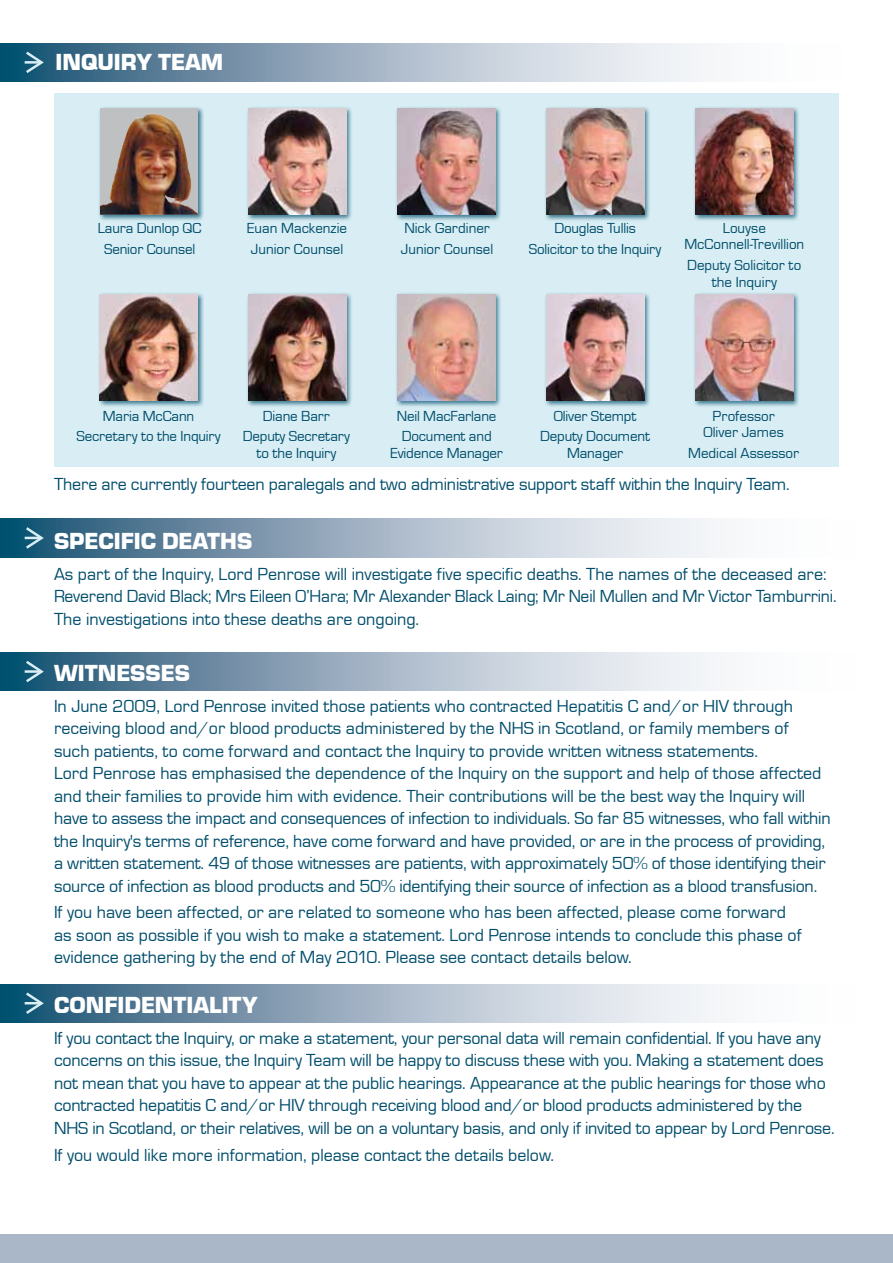
<style>
.page{position:relative;width:893px;height:1263px;background:#fff}
.page>*{position:absolute;margin:0;border:0;box-sizing:border-box;transform-origin:0 0}
.t1{font:900 24px "Eurostar";color:#fff}
.t2{font:18px/22.5px "Eurostar";color:#004d6b}
.t3{font:15px/20.7px "Eurostar";letter-spacing:-.005em;color:#004d6b;text-align:center}
</style>
<div class="page">
<svg style="left:0;top:519px;width:723px;height:38px;background:#98aebf"></svg>
<svg style="left:23px;top:525px;width:23px;height:26px"></svg>
<svg style="left:0;top:652px;width:723px;height:39px;background:#98aebf"></svg>
<svg style="left:23px;top:658px;width:23px;height:27px"></svg>
<svg style="left:0;top:984px;width:723px;height:38px;background:#98aebf"></svg>
<svg style="left:23px;top:990px;width:23px;height:26px"></svg>
<svg style="left:0;top:43px;width:712px;height:38px;background:#98aebf"></svg>
<svg style="left:23px;top:49px;width:23px;height:26px"></svg>
<div style="left:54px;top:94px;width:785px;height:373px;background:#d9eef4"></div>
<div style="left:97px;top:106px;width:107px;height:115px;background:#004d6b;opacity:.75"></div>
<div style="left:100px;top:108px;width:98px;height:107px;background:#bfc0c1"></div>
<img style="left:100px;top:113px;width:98px;height:102px">
<div style="left:246px;top:106px;width:107px;height:115px;background:#004d6b;opacity:.75"></div>
<img style="left:249px;top:108px;width:98px;height:107px">
<div style="left:395px;top:106px;width:107px;height:115px;background:#004d6b;opacity:.75"></div>
<img style="left:398px;top:108px;width:97px;height:107px">
<div style="left:544px;top:106px;width:107px;height:115px;background:#004d6b;opacity:.75"></div>
<img style="left:546px;top:108px;width:98px;height:107px">
<div style="left:693px;top:106px;width:107px;height:115px;background:#004d6b;opacity:.75"></div>
<img style="left:695px;top:108px;width:98px;height:107px">
<div style="left:544px;top:292px;width:107px;height:116px;background:#004d6b;opacity:.75"></div>
<img style="left:546px;top:295px;width:98px;height:106px">
<div style="left:395px;top:292px;width:107px;height:116px;background:#004d6b;opacity:.75"></div>
<img style="left:398px;top:295px;width:97px;height:106px">
<div style="left:246px;top:292px;width:107px;height:116px;background:#004d6b;opacity:.75"></div>
<img style="left:249px;top:295px;width:98px;height:106px">
<div style="left:97px;top:292px;width:107px;height:116px;background:#004d6b;opacity:.75"></div>
<img style="left:100px;top:295px;width:98px;height:106px">
<div style="left:693px;top:292px;width:107px;height:116px;background:#004d6b;opacity:.75"></div>
<img style="left:695px;top:295px;width:98px;height:106px">
<div style="left:0;top:1234px;width:893px;height:29px;background:#a9b7c8"></div>
<h1 class="t1" style="left:56px;top:47px;width:169px">INQUIRY TEAM</h1>
<p class="t3" style="left:98px;top:217px;width:105px">Laura Dunlop QC<br>Senior Counsel</p>
<p class="t3" style="left:401px;top:217px;width:94px;text-align:left">Nick Gardiner<br>Junior Counsel</p>
<p class="t3" style="left:529px;top:217px;width:134px">Douglas Tullis<br>Solicitor to the Inquiry</p>
<p class="t3" style="left:247px;top:217px;width:101px;text-align:left">Euan Mackenzie<br>Junior Counsel</p>
<p class="t3" style="left:684px;top:219px;width:121px;line-height:16.5px">Louyse<br>McConnell-Trevillion</p>
<p class="t3" style="left:687px;top:257px;width:116px;line-height:16.5px">Deputy Solicitor to the Inquiry</p>
<p class="t3" style="left:76px;top:405px;width:146px">Maria McCann<br>Secretary to the Inquiry</p>
<p class="t3" style="left:243px;top:405px;width:109px">Diane Barr<br>Deputy Secretary</p>
<p class="t3" style="left:256px;top:442px;width:81px">to the Inquiry</p>
<p class="t3" style="left:397px;top:405px;width:101px">Neil MacFarlane<br>Document and</p>
<p class="t3" style="left:390px;top:442px;width:114px">Evidence Manager</p>
<p class="t3" style="left:540px;top:405px;width:111px">Oliver Stempt<br>Deputy Document</p>
<p class="t3" style="left:567px;top:442px;width:58px">Manager</p>
<p class="t3" style="left:703px;top:407px;width:82px;line-height:16.5px">Professor<br>Oliver James</p>
<p class="t3" style="left:688px;top:442px;width:112px">Medical Assessor</p>
<p class="t2" style="left:54px;top:472px;width:737px">There are currently fourteen paralegals and two administrative support staff within the Inquiry Team.</p>
<h1 class="t1" style="left:54px;top:526px;width:200px">SPECIFIC DEATHS</h1>
<p class="t2" style="left:54px;top:562px;width:784px">As part of the Inquiry, Lord Penrose will investigate five specific deaths. The names of the deceased are:<br>Reverend David Black; Mrs Eileen O’Hara; Mr Alexander Black Laing; Mr Neil Mullen and Mr Victor Tamburrini.<br>The investigations into these deaths are ongoing.</p>
<h1 class="t1" style="left:54px;top:657px;width:138px">WITNESSES</h1>
<p class="t2" style="left:54px;top:694px;width:778px">In June 2009, Lord Penrose invited those patients who contracted Hepatitis C and/or HIV through receiving blood and/or blood products administered by the NHS in Scotland, or family members of<br>such patients, to come forward and contact the Inquiry to provide written witness statements.<br>Lord Penrose has emphasised the dependence of the Inquiry on the support and help of those affected and their families to provide him with evidence. Their contributions will be the best way the Inquiry will have to assess the impact and consequences of infection to individuals. So far 85 witnesses, who fall within the Inquiry's terms of reference, have come forward and have provided, or are in the process of providing, a written statement. 49 of those witnesses are patients, with approximately 50% of those identifying their source of infection as blood products and 50% identifying their source of infection as a blood transfusion.</p>
<p class="t2" style="left:54px;top:901px;width:749px">If you have been affected, or are related to someone who has been affected, please come forward as soon as possible if you wish to make a statement. Lord Penrose intends to conclude this phase of evidence gathering by the end of May 2010. Please see contact details below.</p>
<h1 class="t1" style="left:54px;top:990px;width:206px">CONFIDENTIALITY</h1>
<p class="t2" style="left:54px;top:1026px;width:782px">If you contact the Inquiry, or make a statement, your personal data will remain confidential. If you have any concerns on this issue, the Inquiry Team will be happy to discuss these with you. Making a statement does not mean that you have to appear at the public hearings. Appearance at the public hearings for those who contracted hepatitis C and/or HIV through receiving blood and/or blood products administered by the NHS in Scotland, or their relatives, will be on a voluntary basis, and only if invited to appear by Lord Penrose.</p>
<p class="t2" style="left:54px;top:1143px;width:501px">If you would like more information, please contact the details below.</p>
</div>
